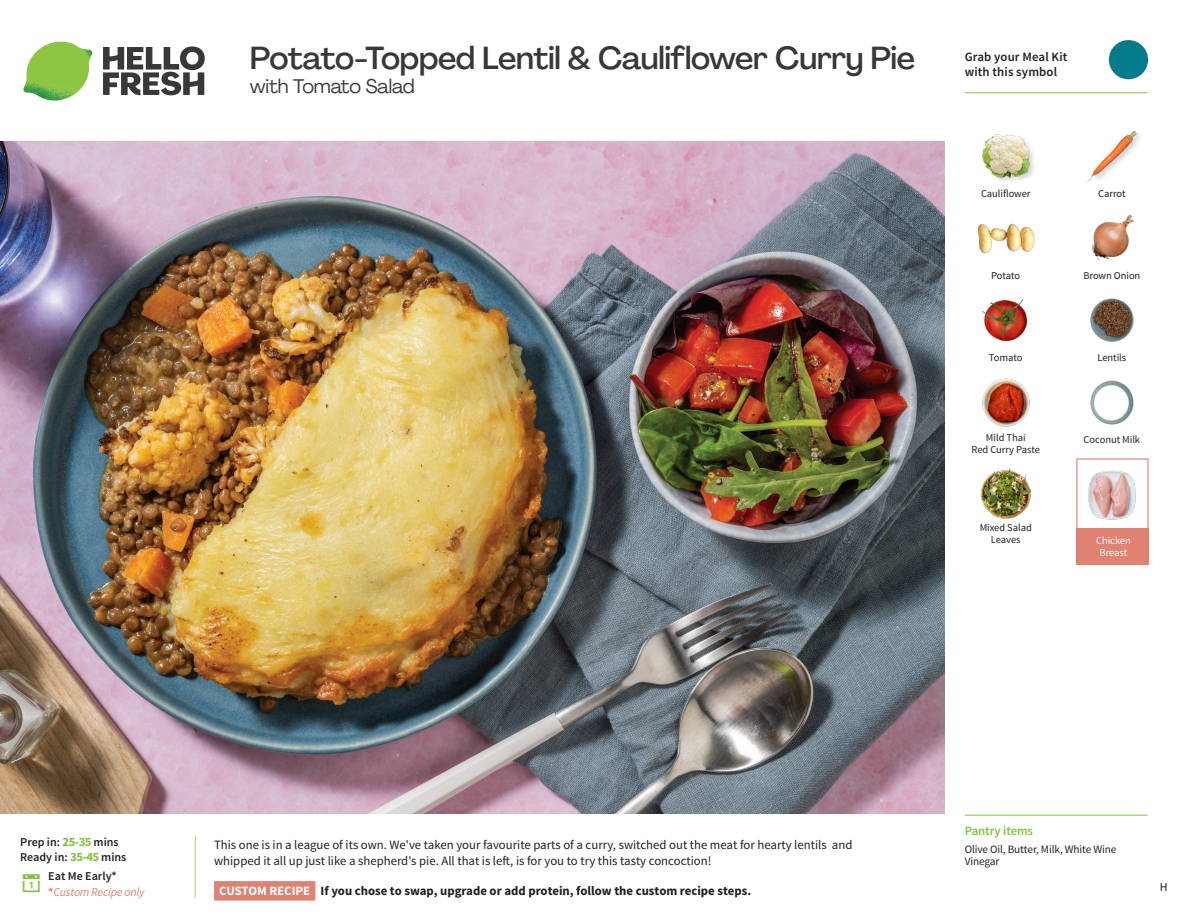
<style>
.page{position:relative;width:1188px;height:918px;background:#fff}
.page>*{position:absolute;margin:0;border:0;box-sizing:border-box;transform-origin:0 0}
._15_Titel_UK{font:500 31.5px "Agrandir";letter-spacing:-.015em;color:#383839}
._15_Titel_UK-2{font:19.5px "Agrandir";letter-spacing:-.01em;color:#383839}
.Step_6_Text_AU{font:12.75px/16.5px "Source Sans Pro";color:#231f20}
.Step_6_Text_AU-2{font:700 12.75px "Source Sans Pro";color:#231f20}
.t1{font:600 12.75px/15px "Source Sans Pro";letter-spacing:.01em;color:#231f20}
._04_Headers_Front{font:600 12.75px "Source Sans Pro";letter-spacing:-.01em;color:#81c340}
._04_Intro{font:600 12px "Source Sans Pro";color:#231f20}
._04_Intro-2{font:italic 12px "Source Sans Pro";letter-spacing:-.02em;color:#df8272}
.t2{font:12px "Source Sans Pro";color:#231f20}
._05_Pantry{font:11.25px/12px "Source Sans Pro";letter-spacing:-.01em;color:#231f20}
._18_FRONT_ingredient{font:10.5px/12px "Source Sans Pro";letter-spacing:-.005em;color:#231f20;text-align:center}
._18_FRONT_ingredient-2{font:10.5px/12px "Source Sans Pro";letter-spacing:-.005em;color:#fff;text-align:center}
.s1{font-weight:700;font-size:12.75px;color:#81c340}
.s2{font-weight:700;font-style:normal}
.s3{color:#fff}
</style>
<div class="page">
<svg style="left:103px;top:46px;width:102px;height:49px"></svg>
<img style="left:23px;top:42px;width:69px;height:59px">
<svg style="left:194px;top:835px;width:122px;height:66px"></svg>
<img style="left:0;top:142px;width:945px;height:672px">
<img style="left:1090px;top:298px;width:44px;height:44px">
<img style="left:1090px;top:380px;width:44px;height:45px">
<img style="left:982px;top:378px;width:48px;height:49px">
<img style="left:980px;top:468px;width:51px;height:51px">
<img style="left:1091px;top:214px;width:44px;height:47px">
<img style="left:977px;top:223px;width:57px;height:31px">
<img style="left:982px;top:299px;width:46px;height:43px">
<div style="left:981px;top:133px;width:56px;height:51px;background:#231f20;opacity:.2"></div>
<img style="left:981px;top:133px;width:50px;height:48px">
<img style="left:1086px;top:130px;width:54px;height:52px">
<div style="left:1076px;top:458px;width:73px;height:73px;border:1px solid #df8272"></div>
<div style="left:1076px;top:528px;width:73px;height:37px;background:#df8272"></div>
<img style="left:1088px;top:470px;width:48px;height:50px">
<hr style="left:965px;top:815px;width:183px;height:1px;background:#81c340">
<svg style="left:1091px;top:40px;width:58px;height:54px"></svg>
<hr style="left:965px;top:92px;width:183px;height:1px;background:#81c340">
<p class="_15_Titel_UK" style="left:250px;top:38px;width:667px">Potato-Topped Lentil &amp; Cauliflower Curry Pie</p>
<p class="_15_Titel_UK-2" style="left:250px;top:74px;width:166px">with Tomato Salad</p>
<p class="t1" style="left:965px;top:50px;width:104px">Grab your Meal Kit with this symbol</p>
<p class="_18_FRONT_ingredient" style="left:981px;top:188px;width:51px">Cauliflower</p>
<p class="_18_FRONT_ingredient" style="left:1098px;top:188px;width:29px">Carrot</p>
<p class="_18_FRONT_ingredient" style="left:991px;top:270px;width:31px">Potato</p>
<p class="_18_FRONT_ingredient" style="left:1083px;top:270px;width:58px">Brown Onion</p>
<p class="_18_FRONT_ingredient" style="left:989px;top:352px;width:35px">Tomato</p>
<p class="_18_FRONT_ingredient" style="left:1098px;top:352px;width:30px">Lentils</p>
<p class="_18_FRONT_ingredient" style="left:972px;top:431px;width:70px">Mild Thai<br>Red Curry Paste</p>
<p class="_18_FRONT_ingredient" style="left:980px;top:521px;width:54px">Mixed Salad<br>Leaves</p>
<p class="_18_FRONT_ingredient" style="left:1084px;top:434px;width:58px">Coconut Milk</p>
<p class="_18_FRONT_ingredient-2" style="left:1096px;top:535px;width:36px">Chicken<br>Breast</p>
<p class="_04_Intro" style="left:20px;top:835px;width:100px">Prep in: <span class="s1">25-35</span> mins</p>
<p class="_04_Intro" style="left:20px;top:850px;width:108px">Ready in: <span class="s1">35-45</span> mins</p>
<p class="_04_Intro" style="left:48px;top:868px;width:70px">Eat Me Early*</p>
<p class="_04_Intro-2" style="left:48px;top:884px;width:98px"><span class="s2">*</span>Custom Recipe only</p>
<p class="Step_6_Text_AU" style="left:214px;top:837px;width:640px">This one is in a league of its own. We've taken your favourite parts of a curry, switched out the meat for hearty lentils and whipped it all up just like a shepherd's pie. All that is left, is for you to try this tasty concoction!</p>
<p class="Step_6_Text_AU-2" style="left:219px;top:882px;width:533px"><span class="s3">CUSTOM RECIPE</span> If you chose to swap, upgrade or add protein, follow the custom recipe steps.</p>
<p class="_04_Headers_Front" style="left:965px;top:822px;width:70px">Pantry items</p>
<p class="_05_Pantry" style="left:965px;top:844px;width:153px">Olive Oil, Butter, Milk, White Wine<br>Vinegar</p>
<p class="t2" style="left:1160px;top:879px;width:9px">H</p>
</div>
